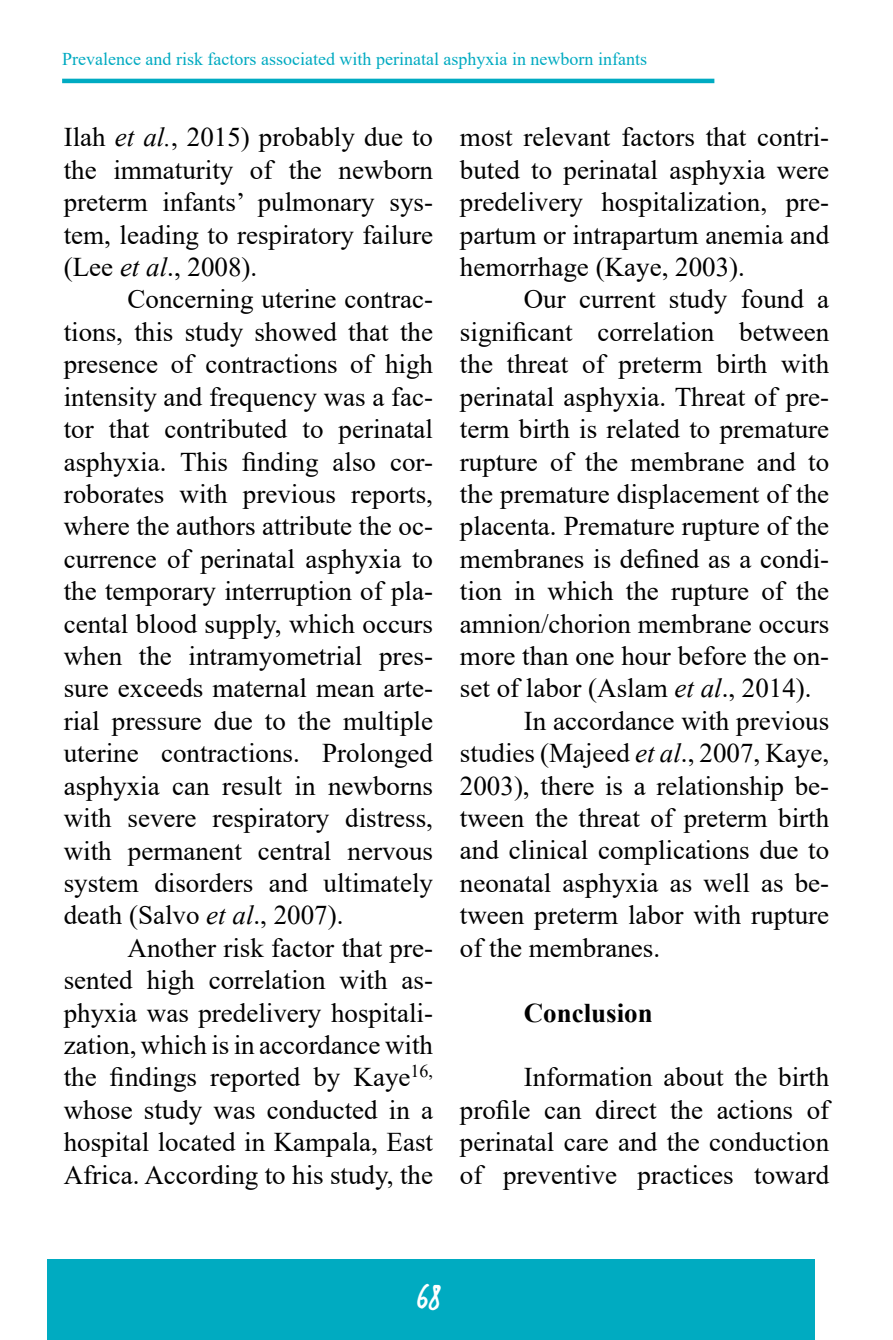
<style>
.page{position:relative;width:893px;height:1340px;background:#fff}
.page>*{position:absolute;margin:0;border:0;box-sizing:border-box;transform-origin:0 0}
.t1{font:36px "Trash Hand";color:#fff}
.t2{font:27px/32.4px "Times New Roman";color:#000;text-align:justify}
.t3{font:700 27px "Times New Roman";color:#000}
.t4{font:18px "Times New Roman";color:#00aac1}
.s1{font-style:italic}
</style>
<div class="page">
<div style="left:47px;top:1258px;width:767px;height:81px;background:#00abc1"></div>
<hr style="left:62px;top:79px;width:652px;height:4px;background:#00abc2">
<p class="t4" style="left:62px;top:47px;width:586px">Prevalence and risk factors associated with perinatal asphyxia in newborn infants</p>
<p class="t2" style="left:64px;top:120px;width:371px">Ilah <span class="s1">et al.</span>, 2015) probably due to the immaturity of the newborn preterm infants’ pulmonary sys&shy;tem, leading to respiratory failure (Lee <span class="s1">et al</span>., 2008).</p>
<p class="t2" style="left:64px;top:282px;width:371px;text-indent:64px">Concerning uterine contrac&shy;tions, this study showed that the presence of contractions of high intensity and frequency was a fac&shy;tor that contributed to perinatal asphyxia. This finding also cor&shy;roborates with previous reports, where the authors attribute the oc&shy;currence of perinatal asphyxia to the temporary interruption of pla&shy;cental blood supply, which occurs when the intramyometrial pres&shy;sure exceeds maternal mean arte&shy;rial pressure due to the multiple uterine contractions. Prolonged asphyxia can result in newborns with severe respiratory distress, with permanent central nervous system disorders and ultimately death (Salvo <span class="s1">et al</span>., 2007).</p>
<p class="t2" style="left:64px;top:930px;width:371px;text-indent:64px">Another risk factor that pre&shy;sented high correlation with as&shy;phyxia was predelivery hospitali&shy;zation, which is in accordance with the findings reported by Kaye<sup>16, </sup>whose study was conducted in a hospital located in Kampala, East Africa. According to his study, the</p>
<p class="t2" style="left:460px;top:120px;width:371px">most relevant factors that contri&shy;buted to perinatal asphyxia were predelivery hospitalization, pre&shy;partum or intrapartum anemia and hemorrhage (Kaye, 2003).</p>
<p class="t2" style="left:524px;top:282px;width:307px">Our current study found a</p>
<p class="t2" style="left:460px;top:315px;width:371px">significant correlation between</p>
<p class="t2" style="left:460px;top:347px;width:371px">the threat of preterm birth with</p>
<p class="t2" style="left:460px;top:379px;width:371px">perinatal asphyxia. Threat of pre-</p>
<p class="t2" style="left:460px;top:412px;width:371px">term birth is related to premature</p>
<p class="t2" style="left:460px;top:444px;width:371px">rupture of the membrane and to</p>
<p class="t2" style="left:460px;top:477px;width:371px">the premature displacement of the</p>
<p class="t2" style="left:460px;top:509px;width:371px">placenta. Premature rupture of the</p>
<p class="t2" style="left:460px;top:541px;width:371px">membranes is defined as a condi-</p>
<p class="t2" style="left:460px;top:574px;width:371px">tion in which the rupture of the</p>
<p class="t2" style="left:460px;top:606px;width:371px">amnion/chorion membrane occurs</p>
<p class="t2" style="left:460px;top:639px;width:371px">more than one hour before the on-</p>
<p class="t2" style="left:460px;top:671px;width:353px">set of labor (Aslam <span class="s1">et al</span>., 2014).</p>
<p class="t2" style="left:524px;top:703px;width:307px">In accordance with previous</p>
<p class="t2" style="left:460px;top:736px;width:371px">studies (Majeed <span class="s1">et al</span>., 2007, Kaye,</p>
<p class="t2" style="left:460px;top:768px;width:371px">2003), there is a relationship be-</p>
<p class="t2" style="left:460px;top:801px;width:371px">tween the threat of preterm birth</p>
<p class="t2" style="left:460px;top:833px;width:371px">and clinical complications due to</p>
<p class="t2" style="left:460px;top:865px;width:371px">neonatal asphyxia as well as be-</p>
<p class="t2" style="left:460px;top:898px;width:371px">tween preterm labor with rupture</p>
<p class="t2" style="left:460px;top:930px;width:202px">of the membranes.</p>
<p class="t3" style="left:524px;top:993px;width:131px">Conclusion</p>
<p class="t2" style="left:460px;top:1060px;width:371px;text-indent:64px">Information about the birth profile can direct the actions of perinatal care and the conduction of preventive practices toward</p>
<h1 class="t1" style="left:417px;top:1280px;width:26px">68</h1>
</div>
